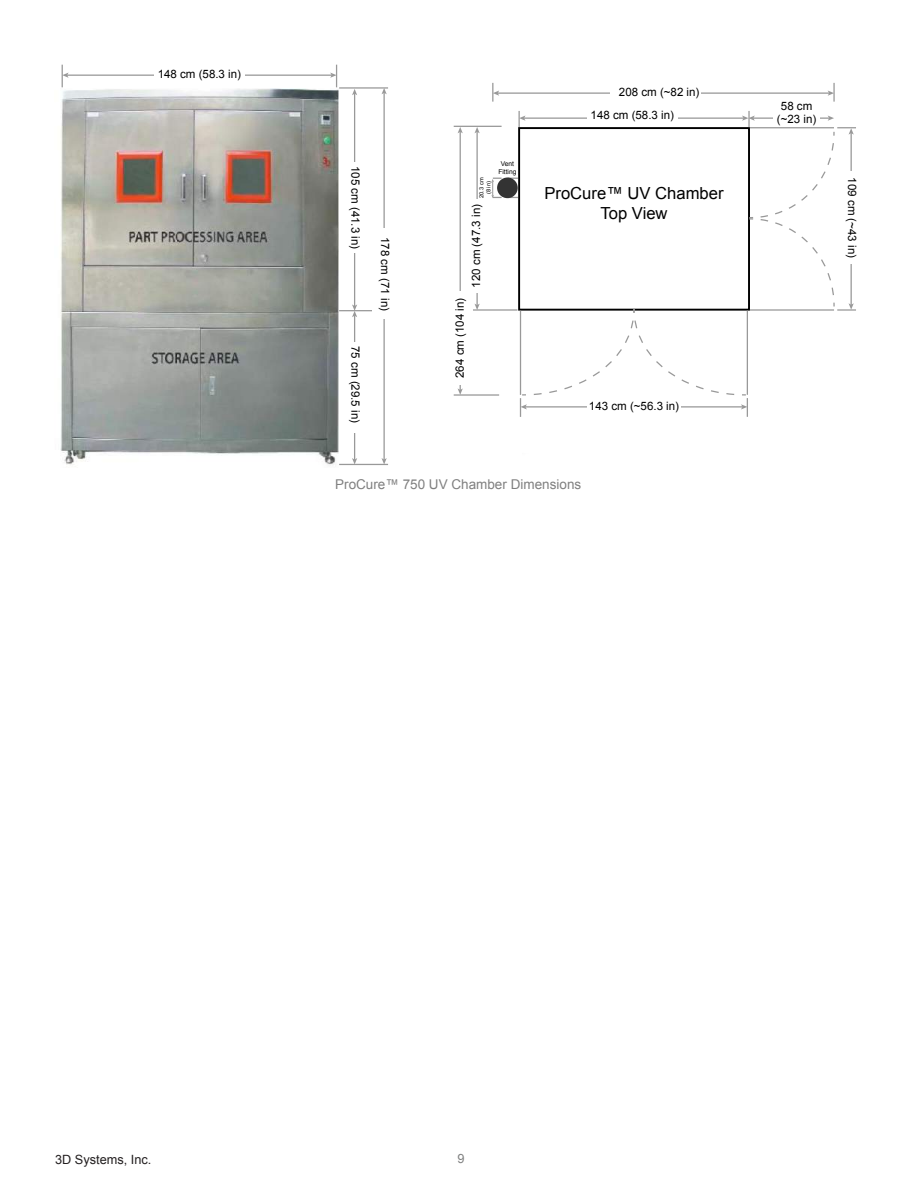
<style>
.page{position:relative;width:918px;height:1188px;background:#fff}
.page>*{position:absolute;margin:0;border:0;box-sizing:border-box;transform-origin:0 0}
.t1{font:16.65px/20px "Arial";color:#000;text-align:center}
.t2{font:13.5px "Arial";color:#808080}
.t3{font:12.75px "Arial";color:#231f20}
.t4{font:12.75px "Arial";color:#808181}
.t5{font:11.55px/13.8px "Arial";color:#000;text-align:center}
.t6{font:6.6px/7.9px "Arial";color:#000;text-align:center}
.t7{font:5.7px/6.9px "Arial";color:#000;text-align:center}
</style>
<div class="page">
<img style="left:60px;top:87px;width:279px;height:378px">
<hr style="left:67px;top:75px;width:265px;height:1px;background:#999">
<div style="left:154px;top:63px;width:91px;height:24px;background:#fff"></div>
<hr style="left:524px;top:117px;width:220px;height:2px;background:#999">
<svg style="left:520px;top:116px;width:6px;height:5px"></svg>
<hr style="left:753px;top:117px;width:77px;height:2px;background:#999">
<svg style="left:742px;top:116px;width:13px;height:5px"></svg>
<svg style="left:828px;top:116px;width:6px;height:5px"></svg>
<div style="left:587px;top:104px;width:91px;height:24px;background:#fff"></div>
<div style="left:774px;top:101px;width:46px;height:25px;background:#fff"></div>
<hr style="left:497px;top:92px;width:333px;height:2px;background:#999">
<div style="left:611px;top:81px;width:90px;height:24px;background:#fff"></div>
<svg style="left:492px;top:83px;width:7px;height:19px"></svg>
<svg style="left:828px;top:83px;width:7px;height:19px"></svg>
<hr style="left:748px;top:111px;width:2px;height:23px;background:#999">
<hr style="left:518px;top:111px;width:2px;height:23px;background:#999">
<hr style="left:472px;top:309px;width:45px;height:2px;background:#999">
<hr style="left:454px;top:394px;width:45px;height:2px;background:#999">
<hr style="left:454px;top:126px;width:48px;height:1px;background:#999">
<svg style="left:508px;top:127px;width:348px;height:290px"></svg>
<div style="left:497px;top:178px;width:21px;height:20px;background:#333;border-radius:50%"></div>
<hr style="left:476px;top:131px;width:2px;height:174px;background:#999">
<svg style="left:475px;top:127px;width:5px;height:6px"></svg>
<svg style="left:475px;top:304px;width:5px;height:6px"></svg>
<hr style="left:460px;top:131px;width:1px;height:259px;background:#999">
<svg style="left:458px;top:127px;width:5px;height:6px"></svg>
<svg style="left:458px;top:388px;width:5px;height:7px"></svg>
<svg style="left:491px;top:178px;width:11px;height:20px"></svg>
<div style="left:465px;top:199px;width:24px;height:94px;background:#fff"></div>
<div style="left:449px;top:291px;width:24px;height:94px;background:#fff"></div>
<svg style="left:62px;top:65px;width:7px;height:22px"></svg>
<svg style="left:330px;top:65px;width:7px;height:22px"></svg>
<hr style="left:339px;top:87px;width:49px;height:2px;background:#999">
<hr style="left:339px;top:310px;width:49px;height:1px;background:#999">
<hr style="left:339px;top:464px;width:49px;height:1px;background:#999">
<hr style="left:383px;top:92px;width:2px;height:368px;background:#999">
<svg style="left:382px;top:88px;width:5px;height:6px"></svg>
<svg style="left:382px;top:458px;width:5px;height:6px"></svg>
<hr style="left:354px;top:315px;width:1px;height:145px;background:#999">
<svg style="left:352px;top:458px;width:5px;height:6px"></svg>
<hr style="left:354px;top:93px;width:1px;height:213px;background:#999">
<svg style="left:352px;top:89px;width:5px;height:6px"></svg>
<svg style="left:352px;top:304px;width:5px;height:13px"></svg>
<div style="left:372px;top:229px;width:24px;height:90px;background:#fff"></div>
<div style="left:343px;top:162px;width:23px;height:91px;background:#fff"></div>
<div style="left:343px;top:342px;width:23px;height:91px;background:#fff"></div>
<p class="t5" style="left:158px;top:67px;width:85px">148 cm (58.3 in)</p>
<p class="t5" style="left:619px;top:85px;width:82px">208 cm (~82 in)</p>
<p class="t5" style="left:362px;top:166px;width:85px;rotate:90deg">105 cm (41.3 in)</p>
<p class="t5" style="left:362px;top:346px;width:78px;rotate:90deg">75 cm (29.5 in)</p>
<p class="t5" style="left:392px;top:237px;width:75px;rotate:90deg">178 cm (71 in)</p>
<p class="t6" style="left:498px;top:160px;width:20px">Vent<br>Fitting</p>
<p class="t5" style="left:591px;top:108px;width:85px">148 cm (58.3 in)</p>
<p class="t7" style="left:478px;top:198px;width:22px;rotate:-90deg">20.3 cm (8 in)</p>
<h1 class="t1" style="left:544px;top:184px;width:181px">ProCure™ UV Chamber<br>Top View</h1>
<p class="t5" style="left:469px;top:288px;width:85px;rotate:-90deg">120 cm (47.3 in)</p>
<p class="t5" style="left:453px;top:378px;width:82px;rotate:-90deg">264 cm (104 in)</p>
<p class="t5" style="left:589px;top:399px;width:92px">143 cm (~56.3 in)</p>
<p class="t2" style="left:335px;top:475px;width:248px">ProCure™ 750 UV Chamber Dimensions</p>
<p class="t5" style="left:777px;top:99px;width:41px">58 cm (~23 in)</p>
<p class="t5" style="left:859px;top:177px;width:82px;rotate:90deg">109 cm (~43 in)</p>
<p class="t3" style="left:55px;top:1151px;width:98px">3D Systems, Inc.</p>
<p class="t4" style="left:458px;top:1150px;width:9px">9</p>
</div>
